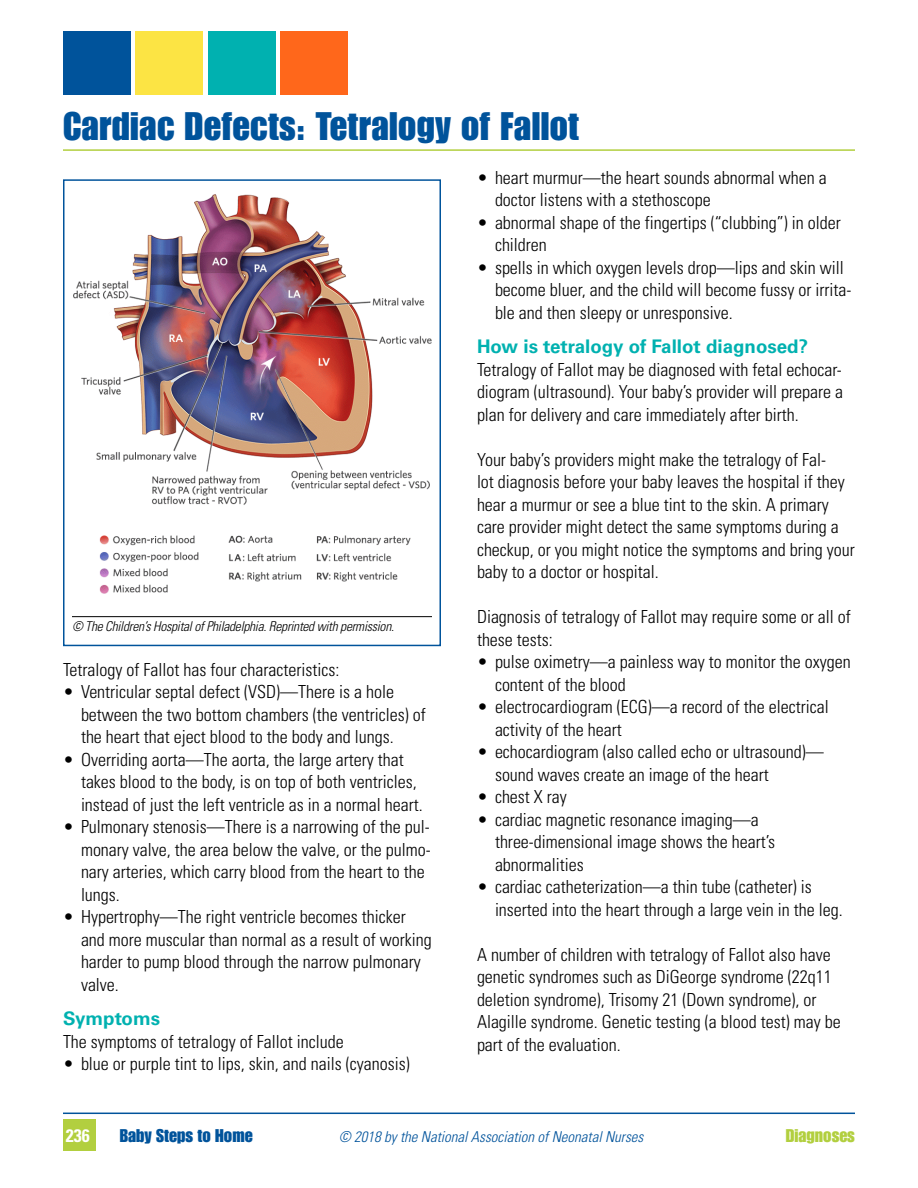
<style>
.page{position:relative;width:918px;height:1188px;background:#fff}
.page>*{position:absolute;margin:0;border:0;box-sizing:border-box;transform-origin:0 0}
.t1{font:39px "Impact LT Std";letter-spacing:.01em;color:#00539b}
.t2{font:700 18.75px "Univers LT Std";color:#00b1b0}
.t3{font:300 condensed 18px/22.5px "Univers LT Std";color:#000}
.t4{font:18px "Impact LT Std";color:#00539b}
.t5{font:18px "Impact LT Std";color:#b2cf3f}
.t6{font:700 condensed 18px "Univers LT Std";color:#fff}
.t7{font:italic 300 condensed 15px "Univers LT Std";color:#00539b}
.t8{font:italic 300 condensed 13.5px "Univers LT Std";letter-spacing:-.02em;color:#000}
</style>
<div class="page">
<hr style="left:63px;top:1113px;width:792px;height:1px;background:#00539b">
<div style="left:135px;top:31px;width:68px;height:64px;background:#fce444"></div>
<div style="left:63px;top:31px;width:68px;height:64px;background:#00539b"></div>
<div style="left:208px;top:31px;width:67px;height:64px;background:#00b1b0"></div>
<div style="left:280px;top:31px;width:68px;height:64px;background:#ff671b"></div>
<div style="left:63px;top:1120px;width:32px;height:31px;background:#b2cf3f"></div>
<hr style="left:63px;top:149px;width:792px;height:2px;background:#b2cf3f">
<hr style="left:72px;top:616px;width:360px;height:1px;background:#000">
<img style="left:73px;top:194px;width:359px;height:400px">
<div style="left:63px;top:179px;width:378px;height:467px;border:2px solid #00539b"></div>
<h1 class="t1" style="left:63px;top:104px;width:518px">Cardiac Defects: Tetralogy of Fallot</h1>
<p class="t8" style="left:72px;top:618px;width:324px">© The Children’s Hospital of Philadelphia. Reprinted with permission.</p>
<p class="t3" style="left:63px;top:658px;width:278px">Tetralogy of Fallot has four characteristics:</p>
<p class="t3" style="left:81px;top:681px;width:346px;text-indent:-18px">• Ventricular septal defect (VSD)—There is a hole between the two bottom chambers (the ventricles) of the heart that eject blood to the body and lungs.</p>
<p class="t3" style="left:81px;top:748px;width:343px;text-indent:-18px">• Overriding aorta—The aorta, the large artery that takes blood to the body, is on top of both ventricles, instead of just the left ventricle as in a normal heart.</p>
<p class="t3" style="left:81px;top:816px;width:351px;text-indent:-18px">• Pulmonary stenosis—There is a narrowing of the pul&shy;monary valve, the area below the valve, or the pulmo&shy;nary arteries, which carry blood from the heart to the lungs.</p>
<p class="t3" style="left:81px;top:906px;width:352px;text-indent:-18px">• Hypertrophy—The right ventricle becomes thicker and more muscular than normal as a result of working harder to pump blood through the narrow pulmonary valve.</p>
<p class="t2" style="left:63px;top:1008px;width:99px">Symptoms</p>
<p class="t3" style="left:63px;top:1030px;width:282px">The symptoms of tetralogy of Fallot include</p>
<p class="t3" style="left:63px;top:1053px;width:348px">• blue or purple tint to lips, skin, and nails (cyanosis)</p>
<p class="t3" style="left:495px;top:166px;width:333px;text-indent:-18px">• heart murmur—the heart sounds abnormal when a doctor listens with a stethoscope</p>
<p class="t3" style="left:495px;top:211px;width:347px;text-indent:-18px">• abnormal shape of the fingertips (“clubbing”) in older children</p>
<p class="t3" style="left:495px;top:256px;width:358px;text-indent:-18px">• spells in which oxygen levels drop—lips and skin will become bluer, and the child will become fussy or irrita&shy;ble and then sleepy or unresponsive.</p>
<p class="t2" style="left:477px;top:336px;width:333px">How is tetralogy of Fallot diagnosed?</p>
<p class="t3" style="left:477px;top:358px;width:368px;text-align:justify">Tetralogy of Fallot may be diagnosed with fetal echocar&shy;diogram (ultrasound). Your baby’s provider will prepare a plan for delivery and care immediately after birth.</p>
<p class="t3" style="left:477px;top:448px;width:379px">Your baby’s providers might make the tetralogy of Fal-<br>lot diagnosis before your baby leaves the hospital if they hear a murmur or see a blue tint to the skin. A primary care provider might detect the same symptoms during a checkup, or you might notice the symptoms and bring your baby to a doctor or hospital.</p>
<p class="t3" style="left:477px;top:606px;width:375px">Diagnosis of tetralogy of Fallot may require some or all of these tests:</p>
<p class="t3" style="left:495px;top:651px;width:357px;text-indent:-18px">• pulse oximetry—a painless way to monitor the oxygen content of the blood</p>
<p class="t3" style="left:495px;top:696px;width:335px;text-indent:-18px">• electrocardiogram (ECG)—a record of the electrical activity of the heart</p>
<p class="t3" style="left:495px;top:741px;width:330px;text-indent:-18px">• echocardiogram (also called echo or ultrasound)— sound waves create an image of the heart</p>
<p class="t3" style="left:477px;top:786px;width:91px">• chest X ray</p>
<p class="t3" style="left:495px;top:808px;width:282px;text-indent:-18px">• cardiac magnetic resonance imaging—a three-dimensional image shows the heart’s abnormalities</p>
<p class="t3" style="left:495px;top:876px;width:349px;text-indent:-18px">• cardiac catheterization—a thin tube (catheter) is inserted into the heart through a large vein in the leg.</p>
<p class="t3" style="left:477px;top:943px;width:365px">A number of children with tetralogy of Fallot also have genetic syndromes such as DiGeorge syndrome (22q11 deletion syndrome), Trisomy 21 (Down syndrome), or Alagille syndrome. Genetic testing (a blood test) may be part of the evaluation.</p>
<p class="t6" style="left:66px;top:1124px;width:25px">236</p>
<p class="t4" style="left:120px;top:1125px;width:134px">Baby Steps to Home</p>
<p class="t7" style="left:339px;top:1128px;width:306px">© 2018 by the National Association of Neonatal Nurses</p>
<p class="t5" style="left:786px;top:1125px;width:71px">Diagnoses</p>
</div>
